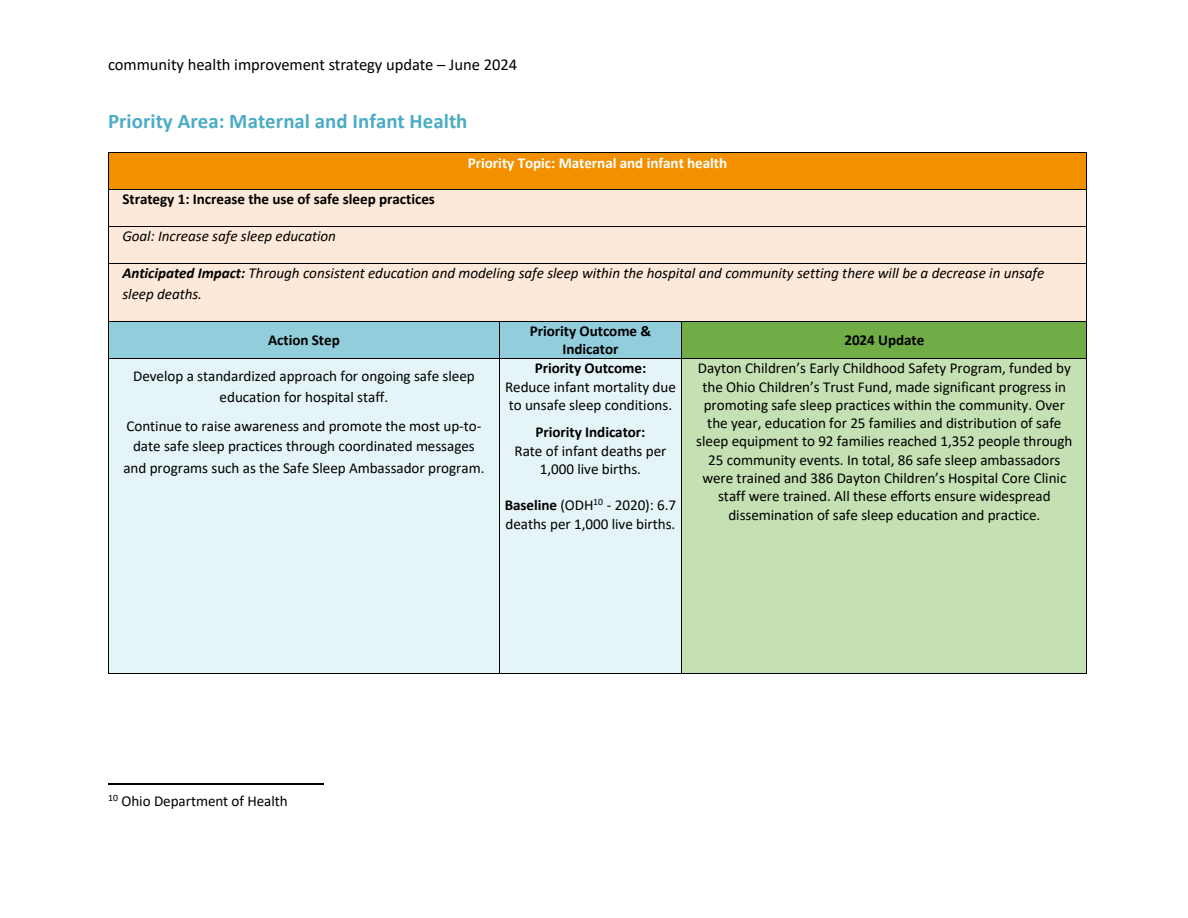
<style>
.page{position:relative;width:1188px;height:918px;background:#fff}
.page>*{position:absolute;margin:0;border:0;box-sizing:border-box;transform-origin:0 0}
.t1{font:700 20.85px "Calibri";color:#4bacc6}
.t2{font:16.5px "Calibri";color:#000}
.t3{font:15.15px/18.3px "Calibri";letter-spacing:-.005em;color:#000;text-align:center}
.t4{font:italic 15.15px/20.9px "Calibri";letter-spacing:-.005em;color:#000}
.t5{font:700 15.15px/18.3px "Calibri";letter-spacing:-.005em;color:#000;text-align:center}
.t6{font:700 15.15px "Calibri";letter-spacing:-.005em;color:#fff}
.s1{font-weight:700}
</style>
<div class="page">
<hr style="left:108px;top:783px;width:216px;height:1px;background:#000">
<div style="left:112px;top:153px;width:972px;height:36px;background:#f29000"></div>
<hr style="left:109px;top:153px;width:977px;height:1px;background:#000">
<hr style="left:108px;top:153px;width:1px;height:36px;background:#000">
<hr style="left:1086px;top:153px;width:1px;height:36px;background:#000">
<div style="left:112px;top:190px;width:972px;height:36px;background:#fde9d9"></div>
<hr style="left:109px;top:189px;width:977px;height:1px;background:#000">
<hr style="left:108px;top:190px;width:1px;height:36px;background:#000">
<hr style="left:1086px;top:190px;width:1px;height:36px;background:#000">
<div style="left:112px;top:227px;width:972px;height:36px;background:#fde9d9"></div>
<hr style="left:109px;top:226px;width:977px;height:1px;background:#000">
<hr style="left:108px;top:227px;width:1px;height:36px;background:#000">
<hr style="left:1086px;top:227px;width:1px;height:36px;background:#000">
<div style="left:112px;top:264px;width:972px;height:21px;background:#fde9d9"></div>
<div style="left:112px;top:285px;width:972px;height:36px;background:#fde9d9"></div>
<hr style="left:109px;top:263px;width:977px;height:1px;background:#000">
<hr style="left:108px;top:264px;width:1px;height:57px;background:#000">
<hr style="left:1086px;top:264px;width:1px;height:57px;background:#000">
<div style="left:109px;top:321px;width:390px;height:37px;background:#92cddc"></div>
<div style="left:500px;top:321px;width:181px;height:37px;background:#92cddc"></div>
<div style="left:682px;top:321px;width:404px;height:37px;background:#70ad47"></div>
<hr style="left:109px;top:321px;width:390px;height:1px;background:#000">
<hr style="left:500px;top:321px;width:181px;height:1px;background:#000">
<hr style="left:682px;top:321px;width:404px;height:1px;background:#000">
<hr style="left:108px;top:321px;width:1px;height:37px;background:#000">
<hr style="left:499px;top:321px;width:1px;height:37px;background:#000">
<hr style="left:681px;top:321px;width:1px;height:37px;background:#000">
<hr style="left:1086px;top:321px;width:1px;height:37px;background:#000">
<div style="left:109px;top:359px;width:390px;height:315px;background:#e5f4f7"></div>
<div style="left:500px;top:359px;width:181px;height:315px;background:#e5f4f7"></div>
<div style="left:682px;top:359px;width:404px;height:315px;background:#c5e0b3"></div>
<hr style="left:109px;top:358px;width:390px;height:1px;background:#000">
<hr style="left:500px;top:358px;width:181px;height:1px;background:#000">
<hr style="left:682px;top:358px;width:404px;height:1px;background:#000">
<hr style="left:108px;top:359px;width:1px;height:315px;background:#000">
<hr style="left:109px;top:674px;width:390px;height:1px;background:#000">
<hr style="left:499px;top:359px;width:1px;height:315px;background:#000">
<hr style="left:500px;top:674px;width:181px;height:1px;background:#000">
<hr style="left:681px;top:359px;width:1px;height:315px;background:#000">
<hr style="left:682px;top:674px;width:404px;height:1px;background:#000">
<hr style="left:1086px;top:359px;width:1px;height:315px;background:#000">
<p class="t2" style="left:108px;top:54px;width:411px">community health improvement strategy update – June 2024</p>
<h1 class="t1" style="left:108px;top:108px;width:361px">Priority Area: Maternal and Infant Health</h1>
<p class="t6" style="left:468px;top:153px;width:261px">Priority Topic: Maternal and infant health</p>
<p class="t5" style="left:122px;top:190px;width:314px">Strategy 1: Increase the use of safe sleep practices</p>
<p class="t4" style="left:122px;top:226px;width:215px">Goal: Increase safe sleep education</p>
<p class="t4" style="left:122px;top:263px;width:924px"><span class="s1">Anticipated Impact:</span> Through consistent education and modeling safe sleep within the hospital and community setting there will be a decrease in unsafe sleep deaths.</p>
<p class="t5" style="left:268px;top:331px;width:73px">Action Step</p>
<p class="t5" style="left:530px;top:322px;width:123px">Priority Outcome &amp;<br>Indicator</p>
<p class="t5" style="left:844px;top:331px;width:81px">2024 Update</p>
<p class="t3" style="left:133px;top:365px;width:343px;line-height:20.9px">Develop a standardized approach for ongoing safe sleep education for hospital staff.</p>
<p class="t3" style="left:123px;top:415px;width:363px;line-height:21px">Continue to raise awareness and promote the most up-to&shy;date safe sleep practices through coordinated messages and programs such as the Safe Sleep Ambassador program.</p>
<p class="t3" style="left:696px;top:359px;width:378px">Dayton Children’s Early Childhood Safety Program, funded by the Ohio Children’s Trust Fund, made significant progress in promoting safe sleep practices within the community. Over the year, education for 25 families and distribution of safe sleep equipment to 92 families reached 1,352 people through 25 community events. In total, 86 safe sleep ambassadors were trained and 386 Dayton Children’s Hospital Core Clinic staff were trained. All these efforts ensure widespread dissemination of safe sleep education and practice.</p>
<p class="t5" style="left:535px;top:359px;width:113px">Priority Outcome:</p>
<p class="t3" style="left:505px;top:377px;width:172px;text-align:left">Reduce infant mortality due to unsafe sleep conditions.</p>
<p class="t5" style="left:535px;top:423px;width:112px">Priority Indicator:</p>
<p class="t3" style="left:515px;top:441px;width:153px">Rate of infant deaths per<br>1,000 live births.</p>
<p class="t3" style="left:505px;top:496px;width:173px;text-align:left"><span class="s1">Baseline</span> (ODH<sup>10</sup> - 2020): 6.7 deaths per 1,000 live births.</p>
<p class="t3" style="left:108px;top:792px;width:181px"><sup>10</sup> Ohio Department of Health</p>
</div>
